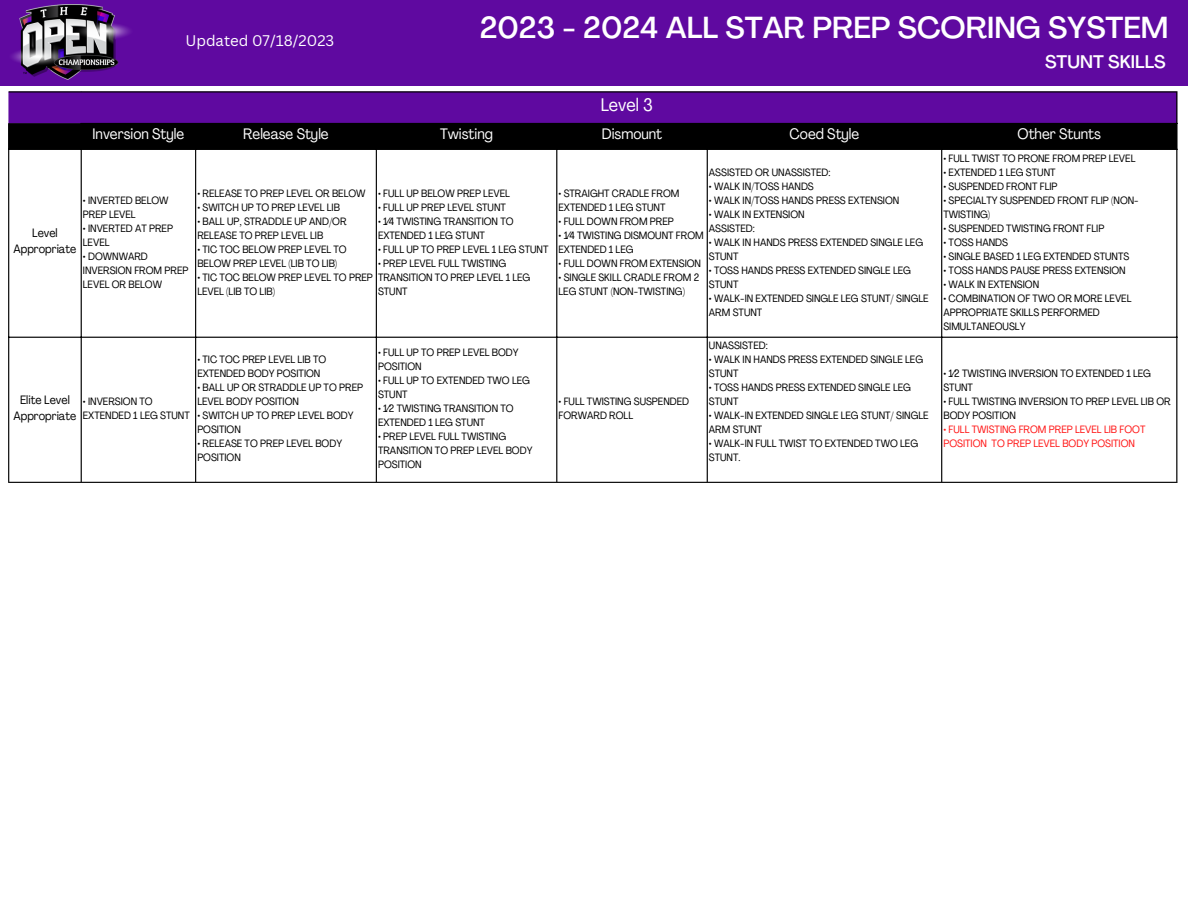
<style>
.page{position:relative;width:1188px;height:918px;background:#fff}
.page>*{position:absolute;margin:0;border:0;box-sizing:border-box;transform-origin:0 0}
.t1{font:500 30px "Agrandir";color:#fff}
.t2{font:500 18px "Agrandir";color:#fff}
.t3{font:condensed 18px "Agrandir";color:#fff}
.t4{font:condensed 15px "Agrandir";color:#fff}
.t5{font:15px "Canva Sans";color:#fff}
.t6{font:condensed 12px/16.6px "Agrandir";color:#000;text-align:center}
.t7{font:condensed 10.5px/14px "Agrandir";color:#000}
.t8{font:condensed 10.5px/14px "Agrandir";color:#ff1616}
.s1{font-family:"Noto Sans";font-stretch:normal}
</style>
<div class="page">
<div style="left:0;top:0;width:1188px;height:86px;background:#5f09a0"></div>
<img style="left:11px;top:4px;width:119px;height:76px">
<svg style="left:8px;top:92px;width:1168px;height:57px;background:#330457"></svg>
<hr style="left:8px;top:123px;width:1px;height:359px;background:#000">
<hr style="left:81px;top:124px;width:1px;height:358px;background:#000">
<hr style="left:195px;top:124px;width:1px;height:358px;background:#000">
<hr style="left:376px;top:124px;width:1px;height:358px;background:#000">
<hr style="left:556px;top:124px;width:1px;height:358px;background:#000">
<hr style="left:707px;top:124px;width:1px;height:358px;background:#000">
<hr style="left:941px;top:124px;width:1px;height:358px;background:#000">
<hr style="left:1176px;top:93px;width:1px;height:389px;background:#000">
<hr style="left:9px;top:91px;width:1168px;height:2px;background:#000">
<hr style="left:81px;top:123px;width:1096px;height:1px;background:#000">
<hr style="left:8px;top:149px;width:1169px;height:1px;background:#000">
<hr style="left:8px;top:337px;width:1169px;height:1px;background:#000">
<hr style="left:8px;top:482px;width:1169px;height:1px;background:#000">
<p class="t5" style="left:185px;top:30px;width:150px">Updated 07/18/2023</p>
<p class="t1" style="left:480px;top:15px;width:690px">2023 - 2024 ALL STAR PREP SCORING SYSTEM</p>
<p class="t2" style="left:1045px;top:55px;width:122px">STUNT SKILLS</p>
<p class="t3" style="left:601px;top:98px;width:53px">Level 3</p>
<p class="t4" style="left:93px;top:128px;width:93px">Inversion Style</p>
<p class="t4" style="left:243px;top:128px;width:87px">Release Style</p>
<p class="t4" style="left:440px;top:128px;width:54px">Twisting</p>
<p class="t4" style="left:602px;top:128px;width:62px">Dismount</p>
<p class="t4" style="left:790px;top:128px;width:71px">Coed Style</p>
<p class="t4" style="left:1018px;top:128px;width:85px">Other Stunts</p>
<p class="t7" style="left:83px;top:194px;width:87px">• INVERTED BELOW<br>PREP LEVEL</p>
<p class="t7" style="left:83px;top:222px;width:92px">• INVERTED AT PREP<br>LEVEL</p>
<p class="t7" style="left:83px;top:250px;width:107px">• DOWNWARD<br>INVERSION FROM PREP<br>LEVEL OR BELOW</p>
<p class="t6" style="left:14px;top:225px;width:64px">Level<br>Appropriate</p>
<p class="t7" style="left:197px;top:187px;width:170px">• RELEASE TO PREP LEVEL OR BELOW</p>
<p class="t7" style="left:197px;top:201px;width:144px">• SWITCH UP TO PREP LEVEL LIB</p>
<p class="t7" style="left:197px;top:215px;width:151px">• BALL UP, STRADDLE UP AND/OR<br>RELEASE TO PREP LEVEL LIB</p>
<p class="t7" style="left:197px;top:243px;width:151px">• TIC TOC BELOW PREP LEVEL TO<br>BELOW PREP LEVEL (LIB TO LIB)</p>
<p class="t7" style="left:197px;top:271px;width:177px">• TIC TOC BELOW PREP LEVEL TO PREP<br>LEVEL (LIB TO LIB)</p>
<p class="t7" style="left:378px;top:187px;width:133px">• FULL UP BELOW PREP LEVEL</p>
<p class="t7" style="left:378px;top:201px;width:129px">• FULL UP PREP LEVEL STUNT</p>
<p class="t7" style="left:378px;top:215px;width:137px">• 1<span class="s1">⁄</span>4 TWISTING TRANSITION TO<br>EXTENDED 1 LEG STUNT</p>
<p class="t7" style="left:378px;top:243px;width:172px">• FULL UP TO PREP LEVEL 1 LEG STUNT</p>
<p class="t7" style="left:378px;top:257px;width:154px">• PREP LEVEL FULL TWISTING<br>TRANSITION TO PREP LEVEL 1 LEG<br>STUNT</p>
<p class="t6" style="left:14px;top:392px;width:64px">Elite Level<br>Appropriate</p>
<p class="t7" style="left:83px;top:396px;width:108px">• INVERSION TO<br>EXTENDED 1 LEG STUNT</p>
<p class="t7" style="left:197px;top:354px;width:130px">• TIC TOC PREP LEVEL LIB TO<br>EXTENDED BODY POSITION</p>
<p class="t7" style="left:197px;top:382px;width:167px">• BALL UP OR STRADDLE UP TO PREP<br>LEVEL BODY POSITION</p>
<p class="t7" style="left:197px;top:410px;width:158px">• SWITCH UP TO PREP LEVEL BODY<br>POSITION</p>
<p class="t7" style="left:197px;top:438px;width:146px">• RELEASE TO PREP LEVEL BODY<br>POSITION</p>
<p class="t7" style="left:378px;top:347px;width:142px">• FULL UP TO PREP LEVEL BODY<br>POSITION</p>
<p class="t7" style="left:378px;top:375px;width:153px">• FULL UP TO EXTENDED TWO LEG<br>STUNT</p>
<p class="t7" style="left:378px;top:403px;width:137px">• 1<span class="s1">⁄</span>2 TWISTING TRANSITION TO<br>EXTENDED 1 LEG STUNT</p>
<p class="t7" style="left:378px;top:431px;width:156px">• PREP LEVEL FULL TWISTING<br>TRANSITION TO PREP LEVEL BODY<br>POSITION</p>
<p class="t7" style="left:709px;top:166px;width:123px">ASSISTED OR UNASSISTED:</p>
<p class="t7" style="left:709px;top:180px;width:106px">• WALK IN/TOSS HANDS</p>
<p class="t7" style="left:709px;top:194px;width:192px">• WALK IN/TOSS HANDS PRESS EXTENSION</p>
<p class="t7" style="left:709px;top:208px;width:97px">• WALK IN EXTENSION</p>
<p class="t7" style="left:709px;top:222px;width:47px">ASSISTED:</p>
<p class="t7" style="left:709px;top:236px;width:216px">• WALK IN HANDS PRESS EXTENDED SINGLE LEG<br>STUNT</p>
<p class="t7" style="left:709px;top:264px;width:204px">• TOSS HANDS PRESS EXTENDED SINGLE LEG<br>STUNT</p>
<p class="t7" style="left:709px;top:292px;width:221px">• WALK-IN EXTENDED SINGLE LEG STUNT/ SINGLE<br>ARM STUNT</p>
<p class="t7" style="left:559px;top:187px;width:122px">• STRAIGHT CRADLE FROM<br>EXTENDED 1 LEG STUNT</p>
<p class="t7" style="left:559px;top:215px;width:117px">• FULL DOWN FROM PREP</p>
<p class="t7" style="left:559px;top:229px;width:147px">• 1<span class="s1">⁄</span>4 TWISTING DISMOUNT FROM<br>EXTENDED 1 LEG</p>
<p class="t7" style="left:559px;top:257px;width:144px">• FULL DOWN FROM EXTENSION</p>
<p class="t7" style="left:559px;top:271px;width:142px">• SINGLE SKILL CRADLE FROM 2<br>LEG STUNT (NON-TWISTING)</p>
<p class="t7" style="left:559px;top:396px;width:132px">• FULL TWISTING SUSPENDED<br>FORWARD ROLL</p>
<p class="t7" style="left:709px;top:340px;width:60px">UNASSISTED:</p>
<p class="t7" style="left:709px;top:354px;width:216px">• WALK IN HANDS PRESS EXTENDED SINGLE LEG<br>STUNT</p>
<p class="t7" style="left:709px;top:382px;width:204px">• TOSS HANDS PRESS EXTENDED SINGLE LEG<br>STUNT</p>
<p class="t7" style="left:709px;top:410px;width:221px">• WALK-IN EXTENDED SINGLE LEG STUNT/ SINGLE<br>ARM STUNT</p>
<p class="t7" style="left:709px;top:438px;width:211px">• WALK-IN FULL TWIST TO EXTENDED TWO LEG<br>STUNT.</p>
<p class="t7" style="left:943px;top:152px;width:194px">• FULL TWIST TO PRONE FROM PREP LEVEL</p>
<p class="t7" style="left:943px;top:166px;width:114px">• EXTENDED 1 LEG STUNT</p>
<p class="t7" style="left:943px;top:180px;width:116px">• SUSPENDED FRONT FLIP</p>
<p class="t7" style="left:943px;top:194px;width:197px">• SPECIALTY SUSPENDED FRONT FLIP (NON-<br>TWISTING)</p>
<p class="t7" style="left:943px;top:222px;width:163px">• SUSPENDED TWISTING FRONT FLIP</p>
<p class="t7" style="left:943px;top:236px;width:66px">• TOSS HANDS</p>
<p class="t7" style="left:943px;top:250px;width:187px">• SINGLE BASED 1 LEG EXTENDED STUNTS</p>
<p class="t7" style="left:943px;top:264px;width:184px">• TOSS HANDS PAUSE PRESS EXTENSION</p>
<p class="t7" style="left:943px;top:278px;width:97px">• WALK IN EXTENSION</p>
<p class="t7" style="left:943px;top:292px;width:190px">• COMBINATION OF TWO OR MORE LEVEL<br>APPROPRIATE SKILLS PERFORMED<br>SIMULTANEOUSLY</p>
<p class="t7" style="left:943px;top:368px;width:209px">• 1<span class="s1">⁄</span>2 TWISTING INVERSION TO EXTENDED 1 LEG<br>STUNT</p>
<p class="t7" style="left:943px;top:396px;width:229px">• FULL TWISTING INVERSION TO PREP LEVEL LIB OR<br>BODY POSITION</p>
<p class="t8" style="left:943px;top:424px;width:204px">• FULL TWISTING FROM PREP LEVEL LIB FOOT<br>POSITION TO PREP LEVEL BODY POSITION</p>
</div>
